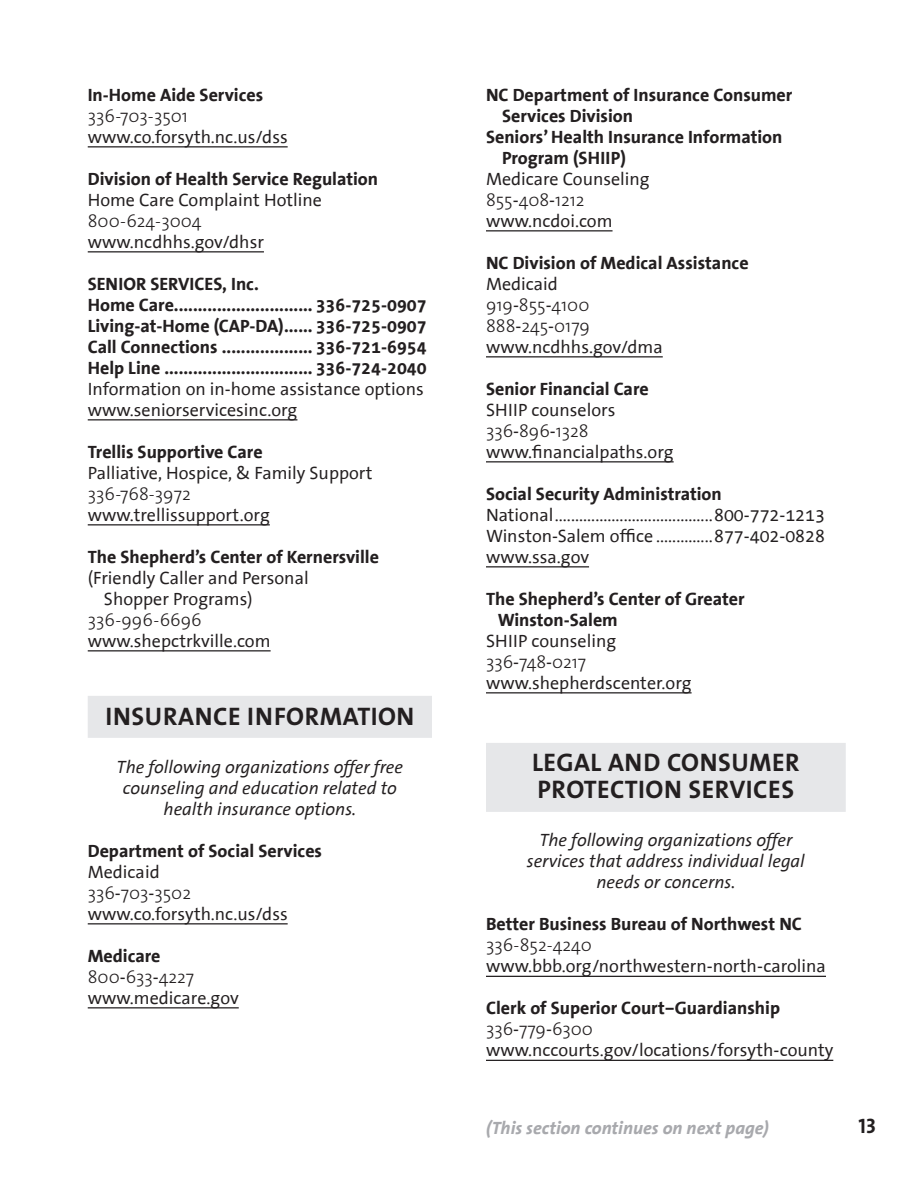
<style>
.page{position:relative;width:918px;height:1188px;background:#fff}
.page>*{position:absolute;margin:0;border:0;box-sizing:border-box;transform-origin:0 0}
.Heading-TWO_lines{font:25.5px/27px "The Sans Bold Caps";letter-spacing:.02em;color:#231f20}
.Heading-ONE_line{font:25.5px "The Sans Bold Caps";letter-spacing:.02em;color:#231f20}
.t1{font:21px "The Sans Bold Caps";color:#231f20}
.Entry{font:700 18px "The Sans Office";color:#231f20}
.website_underlined{font:18px "The Sans Office";color:#231f20}
.Entry-2{font:18px "The Sans Office";color:#231f20}
.description{font:italic 18px/21px "The Sans Office";color:#231f20;text-align:center}
.Entry-3{font:300 18px "The Sans";color:#231f20}
.t2{font:italic 700 18px "The Sans Office";color:#a8a9ad}
.website_underlined-2{font:700 18px "The Sans Office";color:#231f20}
.s1{font-family:"The Sans Office";font-weight:400}
</style>
<div class="page">
<hr style="left:88px;top:146px;width:200px;height:1px;background:#231f20">
<hr style="left:88px;top:251px;width:176px;height:1px;background:#231f20">
<hr style="left:88px;top:419px;width:209px;height:1px;background:#231f20">
<hr style="left:88px;top:524px;width:182px;height:1px;background:#231f20">
<hr style="left:88px;top:650px;width:183px;height:1px;background:#231f20">
<div style="left:88px;top:696px;width:344px;height:42px;background:#e6e7e9"></div>
<hr style="left:88px;top:923px;width:200px;height:1px;background:#231f20">
<hr style="left:88px;top:1007px;width:151px;height:1px;background:#231f20">
<hr style="left:486px;top:230px;width:127px;height:1px;background:#231f20">
<hr style="left:486px;top:356px;width:177px;height:1px;background:#231f20">
<hr style="left:486px;top:461px;width:188px;height:1px;background:#231f20">
<hr style="left:486px;top:566px;width:103px;height:1px;background:#231f20">
<hr style="left:486px;top:692px;width:206px;height:1px;background:#231f20">
<div style="left:486px;top:743px;width:360px;height:69px;background:#e6e7e9"></div>
<hr style="left:486px;top:976px;width:340px;height:1px;background:#231f20">
<hr style="left:486px;top:1060px;width:347px;height:1px;background:#231f20">
<p class="Entry" style="left:88px;top:85px;width:177px">In-Home Aide Services</p>
<p class="Entry-3" style="left:88px;top:101px;width:102px">336-703-3501</p>
<p class="website_underlined" style="left:88px;top:128px;width:201px">www.co.forsyth.nc.us/dss</p>
<p class="Entry" style="left:88px;top:169px;width:292px">Division of Health Service Regulation</p>
<p class="Entry-2" style="left:88px;top:191px;width:236px">Home Care Complaint Hotline</p>
<p class="Entry-3" style="left:88px;top:206px;width:115px">800-624-3004</p>
<p class="website_underlined" style="left:88px;top:233px;width:178px">www.ncdhhs.gov/dhsr</p>
<p class="Entry" style="left:88px;top:274px;width:173px">SENIOR SERVICES, Inc.</p>
<p class="Entry" style="left:88px;top:295px;width:341px">Home Care............................. 336-725-0907</p>
<p class="Entry" style="left:88px;top:316px;width:341px">Living-at-Home (CAP-DA)...... 336-725-0907</p>
<p class="Entry" style="left:88px;top:337px;width:341px">Call Connections ................... 336-721-6954</p>
<p class="Entry" style="left:88px;top:358px;width:341px">Help Line ............................... 336-724-2040</p>
<p class="Entry-2" style="left:88px;top:380px;width:338px">Information on in-home assistance options</p>
<p class="website_underlined" style="left:88px;top:401px;width:211px">www.seniorservicesinc.org</p>
<p class="Entry" style="left:88px;top:442px;width:176px">Trellis Supportive Care</p>
<p class="Entry-2" style="left:88px;top:464px;width:286px">Palliative, Hospice, &amp; Family Support</p>
<p class="Entry-3" style="left:88px;top:479px;width:104px">336-768-3972</p>
<p class="website_underlined" style="left:88px;top:506px;width:184px">www.trellissupport.org</p>
<p class="Entry" style="left:88px;top:547px;width:293px">The Shepherd’s Center of Kernersville</p>
<p class="Entry-2" style="left:88px;top:569px;width:222px">(Friendly Caller and Personal</p>
<p class="Entry-2" style="left:104px;top:590px;width:150px">Shopper Programs)</p>
<p class="Entry-3" style="left:88px;top:605px;width:115px">336-996-6696</p>
<p class="website_underlined" style="left:88px;top:632px;width:184px">www.shepctrkville.com</p>
<p class="Heading-ONE_line" style="left:105px;top:695px;width:310px">INSURANCE INFORMATION</p>
<p class="description" style="left:117px;top:757px;width:288px">The following organizations offer free counseling and education related to health insurance options.</p>
<p class="Entry" style="left:88px;top:841px;width:236px">Department of Social Services</p>
<p class="Entry-2" style="left:88px;top:863px;width:73px">Medicaid</p>
<p class="Entry-3" style="left:88px;top:878px;width:105px">336<span class="s1">-</span>703<span class="s1">-</span>3502</p>
<p class="website_underlined" style="left:88px;top:905px;width:201px">www.co.forsyth.nc.us/dss</p>
<p class="Entry" style="left:88px;top:946px;width:74px">Medicare</p>
<p class="Entry-3" style="left:88px;top:962px;width:108px">800<span class="s1">-</span>633<span class="s1">-</span>4227</p>
<p class="website_underlined" style="left:88px;top:989px;width:153px">www.medicare.gov</p>
<p class="Entry" style="left:486px;top:85px;width:308px">NC Department of Insurance Consumer</p>
<p class="Entry" style="left:502px;top:106px;width:132px">Services Division</p>
<p class="Entry" style="left:486px;top:127px;width:298px">Seniors’ Health Insurance Information</p>
<p class="Entry" style="left:502px;top:148px;width:125px">Program (SHIIP)</p>
<p class="Entry-2" style="left:486px;top:170px;width:165px">Medicare Counseling</p>
<p class="Entry-3" style="left:486px;top:185px;width:100px">855<span class="s1">-</span>408<span class="s1">-</span>1212</p>
<p class="website_underlined" style="left:486px;top:212px;width:128px">www.ncdoi.com</p>
<p class="Entry" style="left:486px;top:253px;width:264px">NC Division of Medical Assistance</p>
<p class="Entry-2" style="left:486px;top:275px;width:73px">Medicaid</p>
<p class="Entry-3" style="left:486px;top:290px;width:105px">919<span class="s1">-</span>855<span class="s1">-</span>4100</p>
<p class="Entry-3" style="left:486px;top:311px;width:106px">888<span class="s1">-</span>245<span class="s1">-</span>0179</p>
<p class="website_underlined" style="left:486px;top:338px;width:178px">www.ncdhhs.gov/dma</p>
<p class="Entry" style="left:486px;top:379px;width:164px">Senior Financial Care</p>
<p class="Entry-2" style="left:486px;top:401px;width:131px">SHIIP counselors</p>
<p class="Entry-3" style="left:486px;top:416px;width:104px">336<span class="s1">-</span>896<span class="s1">-</span>1328</p>
<p class="website_underlined" style="left:486px;top:443px;width:189px">www.financialpaths.org</p>
<p class="website_underlined-2" style="left:486px;top:484px;width:237px">Social Security Administration</p>
<p class="Entry-2" style="left:486px;top:506px;width:341px">National.......................................800-772-1213</p>
<p class="Entry-2" style="left:486px;top:527px;width:341px">Winston-Salem office ..............877-402-0828</p>
<p class="website_underlined" style="left:486px;top:548px;width:105px">www.ssa.gov</p>
<p class="Entry" style="left:486px;top:589px;width:260px">The Shepherd’s Center of Greater</p>
<p class="Entry" style="left:498px;top:610px;width:122px">Winston-Salem</p>
<p class="Entry-2" style="left:486px;top:632px;width:132px">SHIIP counseling</p>
<p class="Entry-3" style="left:486px;top:647px;width:102px">336<span class="s1">-</span>748<span class="s1">-</span>0217</p>
<p class="website_underlined" style="left:486px;top:674px;width:207px">www.shepherdscenter.org</p>
<p class="Heading-TWO_lines" style="left:532px;top:749px;width:269px">LEGAL AND CONSUMER<br>PROTECTION SERVICES</p>
<p class="description" style="left:539px;top:831px;width:255px">The following organizations offer</p>
<p class="description" style="left:527px;top:852px;width:279px">services that address individual legal</p>
<p class="description" style="left:596px;top:873px;width:140px">needs or concerns.</p>
<p class="Entry" style="left:486px;top:915px;width:318px">Better Business Bureau of Northwest NC</p>
<p class="Entry-3" style="left:486px;top:930px;width:108px">336-852-4240</p>
<p class="website_underlined" style="left:486px;top:957px;width:342px">www.bbb.org/northwestern-north-carolina</p>
<p class="Entry" style="left:486px;top:999px;width:296px">Clerk of Superior Court–Guardianship</p>
<p class="Entry-3" style="left:486px;top:1014px;width:109px">336<span class="s1">-</span>779<span class="s1">-</span>6300</p>
<p class="website_underlined" style="left:486px;top:1041px;width:349px">www.nccourts.gov/locations/forsyth-county</p>
<p class="t2" style="left:486px;top:1118px;width:284px">(This section continues on next page)</p>
<p class="t1" style="left:858px;top:1109px;width:19px">13</p>
</div>
